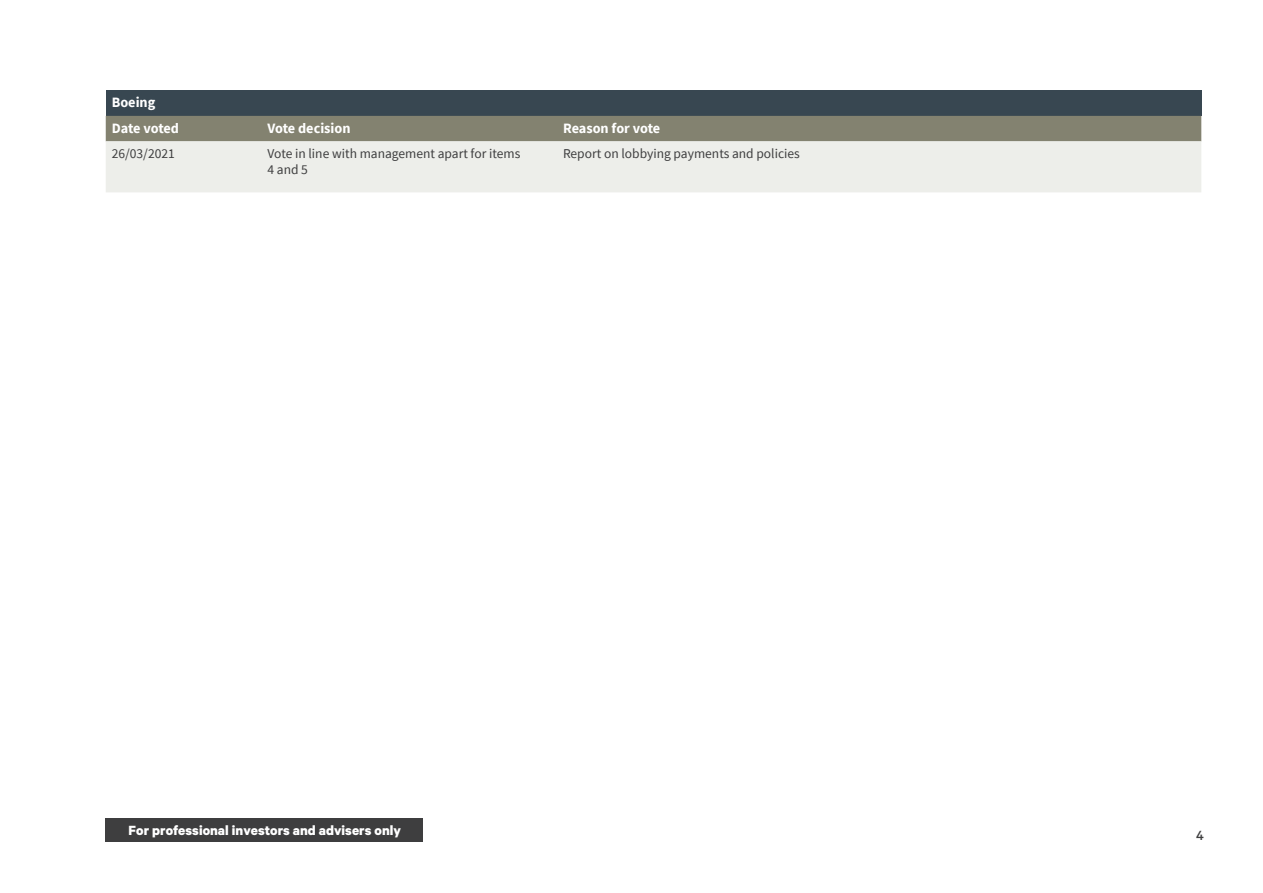
<style>
.page{position:relative;width:1263px;height:893px;background:#fff}
.page>*{position:absolute;margin:0;border:0;box-sizing:border-box;transform-origin:0 0}
.t1{font:700 15px "Calibre";color:#fff}
.t2{font:500 15px "Calibre";color:#3e3e3f}
.Subhead_2{font:700 14.25px "Source Sans Pro";color:#fff}
.Subhead_2-2{font:700 14.25px "Source Sans Pro";letter-spacing:-.02em;color:#fff}
.Subhead_2-3{font:13.5px/16.5px "Source Sans Pro";color:#3e3e3f}
</style>
<div class="page">
<div style="left:106px;top:819px;width:317px;height:23px;background:#3e3e3f"></div>
<div style="left:106px;top:90px;width:1095px;height:26px;background:#384751"></div>
<div style="left:106px;top:116px;width:1095px;height:25px;background:#838270"></div>
<div style="left:106px;top:141px;width:1095px;height:51px;background:#edeeea"></div>
<p class="Subhead_2" style="left:112px;top:93px;width:45px">Boeing</p>
<p class="Subhead_2-2" style="left:112px;top:118px;width:69px">Date voted</p>
<p class="Subhead_2" style="left:267px;top:118px;width:85px">Vote decision</p>
<p class="Subhead_2" style="left:563px;top:118px;width:99px">Reason for vote</p>
<p class="Subhead_2-3" style="left:112px;top:145px;width:65px">26/03/2021</p>
<p class="Subhead_2-3" style="left:267px;top:145px;width:254px">Vote in line with management apart for items<br>4 and 5</p>
<p class="Subhead_2-3" style="left:563px;top:145px;width:238px">Report on lobbying payments and policies</p>
<p class="t1" style="left:129px;top:821px;width:274px">For professional investors and advisers only</p>
<p class="t2" style="left:1196px;top:827px;width:9px">4</p>
</div>
